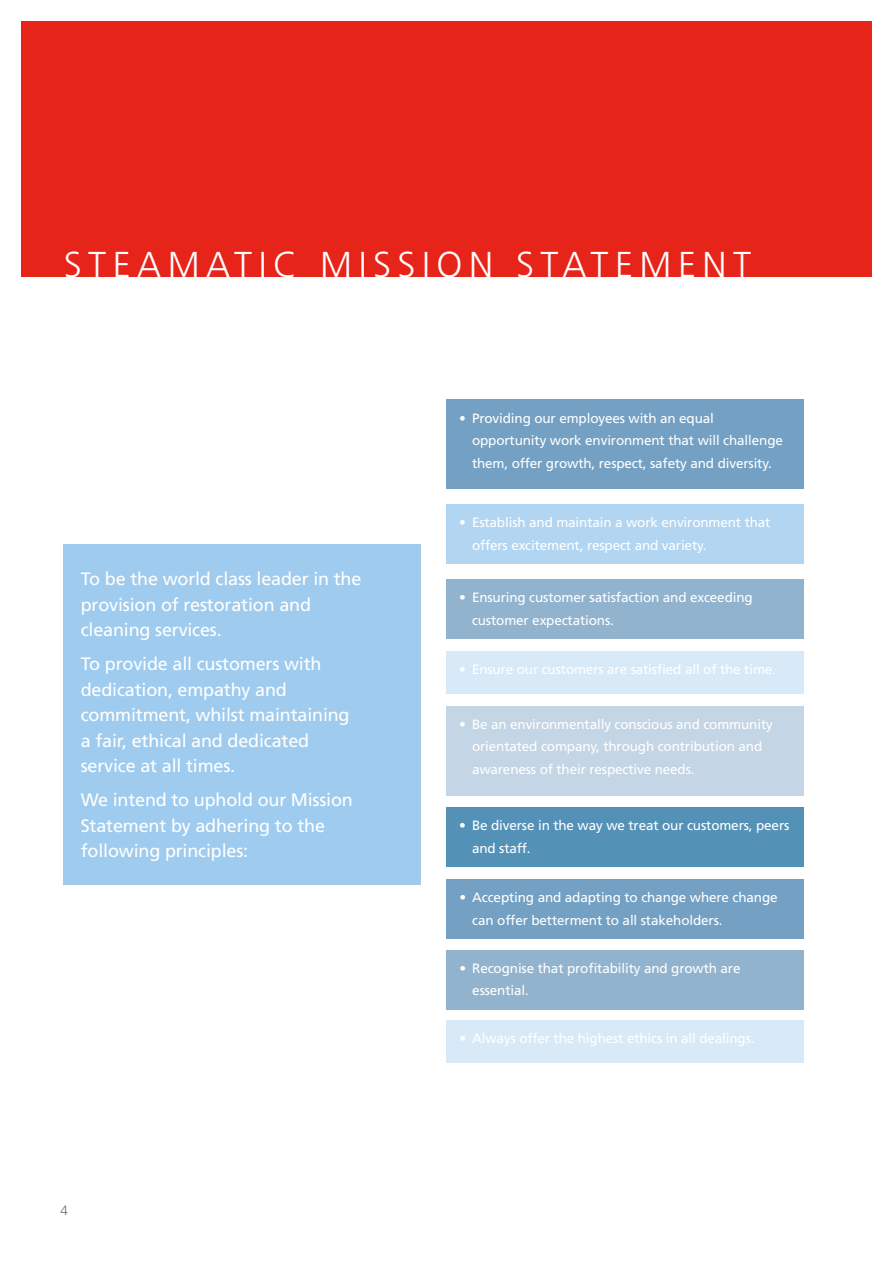
<style>
.page{position:relative;width:893px;height:1263px;background:#fff}
.page>*{position:absolute;margin:0;border:0;box-sizing:border-box;transform-origin:0 0}
.t1{font:300 36px "Frutiger CE";letter-spacing:.18em;color:#fff}
.t2{font:18px/25.5px "Frutiger";letter-spacing:-.01em;color:#fff}
.t3{font:13.5px/22.5px "Frutiger";letter-spacing:-.01em;color:#fff}
.t4{font:300 13.5px "Frutiger";color:#6c6d70}
</style>
<div class="page">
<div style="left:21px;top:21px;width:851px;height:255px;background:#e72419"></div>
<div style="left:64px;top:544px;width:357px;height:341px;background:#9fcbee"></div>
<div style="left:446px;top:400px;width:358px;height:89px;background:#73a0c3"></div>
<div style="left:446px;top:504px;width:358px;height:60px;background:#b2d5f1"></div>
<div style="left:446px;top:579px;width:358px;height:60px;background:#92b3ce"></div>
<div style="left:446px;top:651px;width:358px;height:43px;background:#d8eaf8"></div>
<div style="left:446px;top:706px;width:358px;height:89px;background:#c4d5e6"></div>
<div style="left:446px;top:807px;width:358px;height:60px;background:#5491b7"></div>
<div style="left:447px;top:879px;width:357px;height:60px;background:#73a0c3"></div>
<div style="left:447px;top:950px;width:357px;height:59px;background:#92b3ce"></div>
<div style="left:447px;top:1020px;width:357px;height:43px;background:#d8eaf8"></div>
<p class="t1" style="left:64px;top:243px;width:689px">STEAMATIC MISSION STATEMENT</p>
<p class="t2" style="left:81px;top:566px;width:282px">To be the world class leader in the provision of restoration and cleaning services.</p>
<p class="t2" style="left:81px;top:651px;width:270px">To provide all customers with dedication, empathy and commitment, whilst maintaining a fair, ethical and dedicated service at all times.</p>
<p class="t2" style="left:81px;top:787px;width:274px">We intend to uphold our Mission<br>Statement by adhering to the following principles:</p>
<p class="t4" style="left:61px;top:1202px;width:9px">4</p>
<p class="t3" style="left:472px;top:407px;width:312px;text-indent:-13px">• Providing our employees with an equal opportunity work environment that will challenge them, offer growth, respect, safety and diversity.</p>
<p class="t3" style="left:472px;top:511px;width:300px;text-indent:-13px">• Establish and maintain a work environment that offers excitement, respect and variety.</p>
<p class="t3" style="left:472px;top:586px;width:282px;text-indent:-13px">• Ensuring customer satisfaction and exceeding customer expectations.</p>
<p class="t3" style="left:459px;top:658px;width:318px">• Ensure our customers are satisfied all of the time.</p>
<p class="t3" style="left:472px;top:713px;width:302px;text-indent:-13px">• Be an environmentally conscious and community orientated company, through contribution and awareness of their respective needs.</p>
<p class="t3" style="left:472px;top:814px;width:319px;text-indent:-13px">• Be diverse in the way we treat our customers, peers and staff.</p>
<p class="t3" style="left:472px;top:886px;width:307px;text-indent:-13px">• Accepting and adapting to change where change can offer betterment to all stakeholders.</p>
<p class="t3" style="left:472px;top:957px;width:270px;text-indent:-13px">• Recognise that profitability and growth are essential.</p>
<p class="t3" style="left:460px;top:1027px;width:297px">• Always offer the highest ethics in all dealings.</p>
</div>
